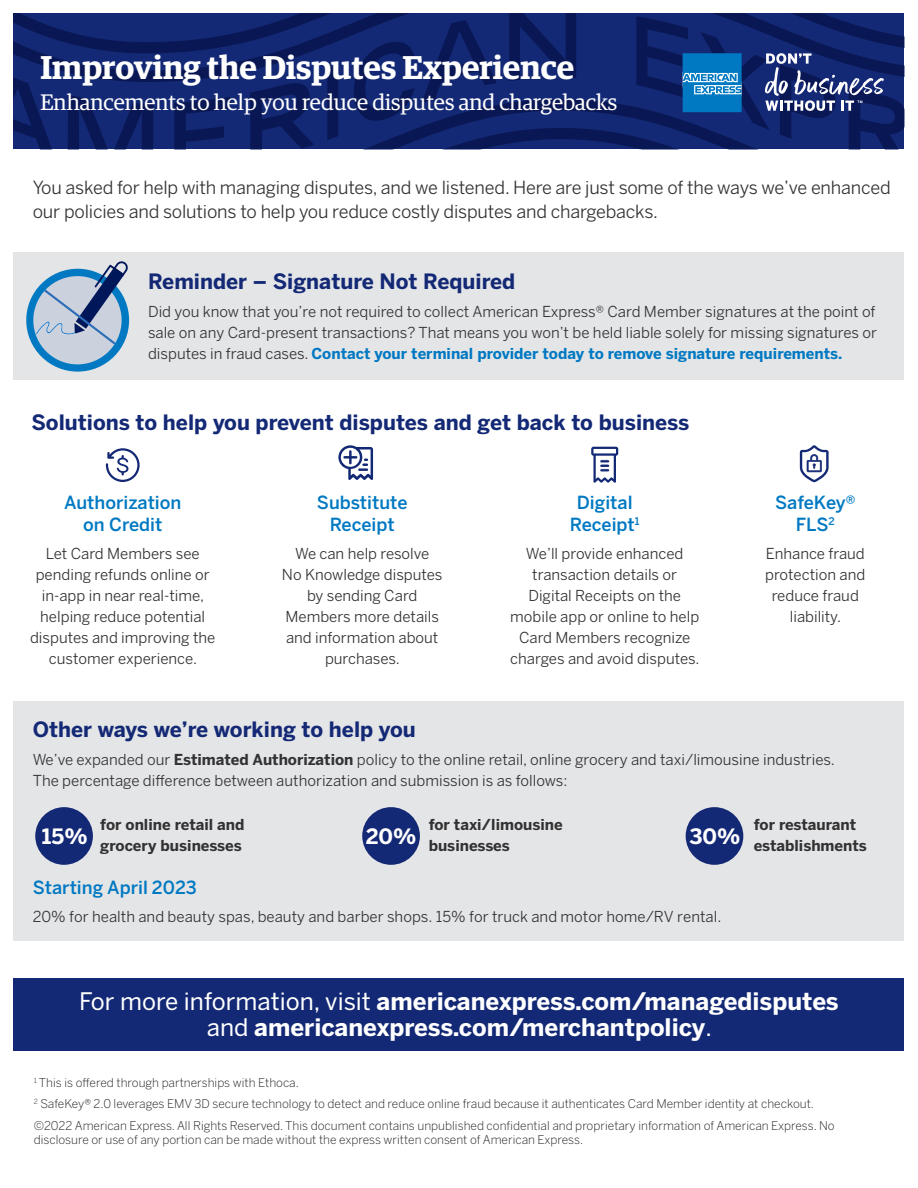
<style>
.page{position:relative;width:918px;height:1188px;background:#fff}
.page>*{position:absolute;margin:0;border:0;box-sizing:border-box;transform-origin:0 0}
.Title_Head_A{font:600 33px "Guardian Egyp";color:#fff}
.Learn_more_text{font:700 24px/25.5px "Benton Sans";color:#fff;text-align:center}
.Title_head_B{font:22.5px "Guardian Egyp";color:#fff}
.Body_head_A{font:700 21px "Benton Sans";color:#142975}
.Body_text{font:700 21px "Benton Sans";color:#fff}
.Intro_paragraph{font:18px/24px "Benton Sans";letter-spacing:-.01em;color:#333233}
.Body_sub-head_A{font:500 18px/22.5px "Benton Sans";color:#0079c2;text-align:center}
.Body_text-2{font:500 18px "Benton Sans";color:#0079c2}
.Body_text-3{font:15px/21px "Benton Sans";color:#333233;text-align:center}
.Body_text-4{font:700 15px/21px "Benton Sans";color:#333233}
.Copyright_footer_tex{font:300 12px/14.4px "Benton Sans";color:#231f20}
.s1{font-weight:700;color:#0079c2}
.s2{font-weight:700}
.s3{font-weight:400}
</style>
<div class="page">
<svg style="left:14px;top:14px;width:890px;height:135px;background:#10236a"></svg>
<svg style="left:765px;top:53px;width:119px;height:58px;background:#435289"></svg>
<svg style="left:683px;top:53px;width:59px;height:59px;background:#238ac9"></svg>
<div style="left:14px;top:978px;width:890px;height:72px;background:#142975"></div>
<div style="left:14px;top:252px;width:890px;height:128px;background:#e4e5e7"></div>
<svg style="left:30px;top:273px;width:95px;height:95px"></svg>
<div style="left:26px;top:269px;width:103px;height:103px;border:8px solid #0079c2;border-radius:50%"></div>
<div style="left:33px;top:276px;width:89px;height:88px;background:#ccd1de;border-radius:50%"></div>
<svg style="left:36px;top:261px;width:92px;height:86px"></svg>
<div style="left:14px;top:701px;width:890px;height:240px;background:#e4e5e7"></div>
<div style="left:686px;top:807px;width:57px;height:58px;background:#142975;border-radius:50%"></div>
<div style="left:362px;top:807px;width:58px;height:58px;background:#142975;border-radius:50%"></div>
<div style="left:35px;top:807px;width:58px;height:58px;background:#142975;border-radius:50%"></div>
<svg style="left:800px;top:445px;width:29px;height:37px"></svg>
<svg style="left:591px;top:447px;width:27px;height:36px"></svg>
<svg style="left:338px;top:445px;width:35px;height:35px"></svg>
<svg style="left:106px;top:448px;width:34px;height:34px"></svg>
<p class="Title_Head_A" style="left:40px;top:43px;width:536px">Improving the Disputes Experience</p>
<p class="Title_head_B" style="left:40px;top:87px;width:578px">Enhancements to help you reduce disputes and chargebacks</p>
<p class="Intro_paragraph" style="left:33px;top:176px;width:859px">You asked for help with managing disputes, and we listened. Here are just some of the ways we’ve enhanced our policies and solutions to help you reduce costly disputes and chargebacks.</p>
<p class="Body_head_A" style="left:148px;top:269px;width:369px">Reminder – Signature Not Required</p>
<p class="Body_text-3" style="left:148px;top:301px;width:730px;text-align:justify">Did you know that you’re not required to collect American Express® Card Member signatures at the point of sale on any Card-present transactions? That means you won’t be held liable solely for missing signatures or disputes in fraud cases. <span class="s1">Contact your terminal provider today to remove signature requirements.</span></p>
<p class="Body_head_A" style="left:32px;top:410px;width:659px">Solutions to help you prevent disputes and get back to business</p>
<p class="Body_sub-head_A" style="left:64px;top:491px;width:119px">Authorization on Credit</p>
<p class="Body_text-3" style="left:30px;top:543px;width:187px">Let Card Members see pending refunds online or in-app in near real-time, helping reduce potential disputes and improving the customer experience.</p>
<p class="Body_sub-head_A" style="left:317px;top:491px;width:92px">Substitute<br>Receipt</p>
<p class="Body_text-3" style="left:282px;top:543px;width:162px">We can help resolve<br>No Knowledge disputes by sending Card<br>Members more details and information about purchases.</p>
<p class="Body_sub-head_A" style="left:570px;top:491px;width:71px">Digital<br>Receipt<sup>1</sup></p>
<p class="Body_text-3" style="left:510px;top:543px;width:191px">We’ll provide enhanced transaction details or<br>Digital Receipts on the mobile app or online to help<br>Card Members recognize charges and avoid disputes.</p>
<p class="Body_sub-head_A" style="left:775px;top:491px;width:82px">SafeKey®<br>FLS<sup>2</sup></p>
<p class="Body_text-3" style="left:765px;top:543px;width:102px">Enhance fraud protection and reduce fraud liability.</p>
<p class="Body_head_A" style="left:33px;top:717px;width:385px">Other ways we’re working to help you</p>
<p class="Body_text-3" style="left:33px;top:749px;width:804px;text-align:left">We’ve expanded our <span class="s2">Estimated Authorization</span> policy to the online retail, online grocery and taxi/limousine industries.<br>The percentage difference between authorization and submission is as follows:</p>
<p class="Body_text" style="left:42px;top:824px;width:47px">15%</p>
<p class="Body_text" style="left:366px;top:824px;width:52px">20%</p>
<p class="Body_text" style="left:689px;top:824px;width:52px">30%</p>
<p class="Body_text-4" style="left:754px;top:814px;width:115px">for restaurant establishments</p>
<p class="Body_text-4" style="left:100px;top:814px;width:146px">for online retail and grocery businesses</p>
<p class="Body_text-4" style="left:429px;top:814px;width:136px">for taxi/limousine businesses</p>
<p class="Body_text-2" style="left:33px;top:876px;width:166px">Starting April 2023</p>
<p class="Body_text-3" style="left:33px;top:906px;width:690px">20% for health and beauty spas, beauty and barber shops. 15% for truck and motor home/RV rental.</p>
<p class="Learn_more_text" style="left:79px;top:988px;width:761px"><span class="s3">For more information, visit</span> americanexpress.com/managedisputes <span class="s3">and</span> americanexpress.com/merchantpolicy<span class="s3">.</span></p>
<p class="Copyright_footer_tex" style="left:34px;top:1076px;width:267px"><sup>1</sup> This is offered through partnerships with Ethoca.</p>
<p class="Copyright_footer_tex" style="left:34px;top:1097px;width:782px"><sup>2</sup> SafeKey® 2.0 leverages EMV 3D secure technology to detect and reduce online fraud because it authenticates Card Member identity at checkout.</p>
<p class="Copyright_footer_tex" style="left:34px;top:1118px;width:803px">©2022 American Express. All Rights Reserved. This document contains unpublished confidential and proprietary information of American Express. No disclosure or use of any portion can be made without the express written consent of American Express.</p>
</div>
